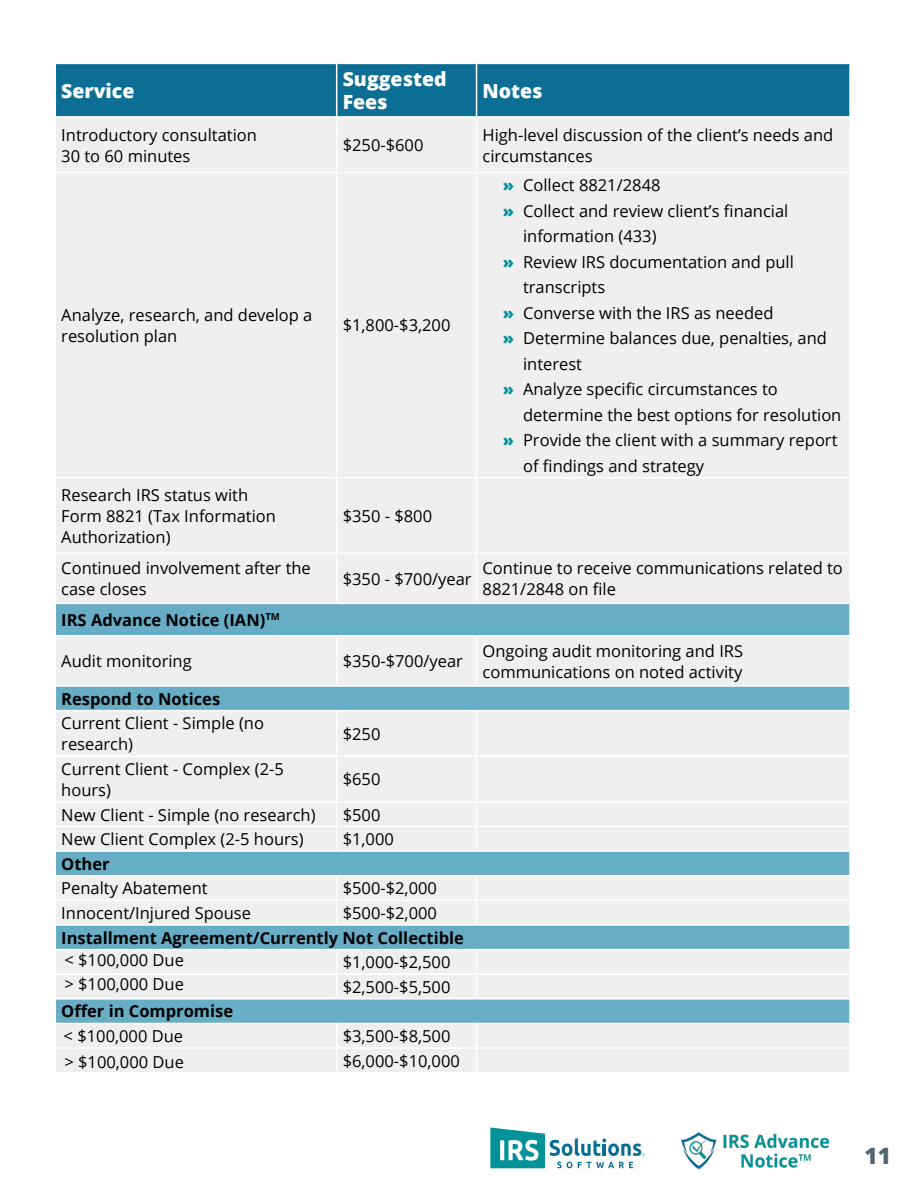
<style>
.page{position:relative;width:918px;height:1188px;background:#fff}
.page>*{position:absolute;margin:0;border:0;box-sizing:border-box;transform-origin:0 0}
.t1{font:800 22.5px "Open Sans";color:#506573}
.t2{font:800 19.5px/22.5px "Open Sans";color:#fff}
.t3{font:16.5px/21px "Open Sans";color:#000}
.t4{font:700 16.5px "Open Sans";color:#000}
.s1{font-weight:800;color:#009196}
</style>
<div class="page">
<svg style="left:490px;top:1128px;width:155px;height:40px"></svg>
<img style="left:681px;top:1132px;width:149px;height:38px">
<div style="left:56px;top:64px;width:793px;height:52px;background:#0c6e95"></div>
<div style="left:56px;top:118px;width:793px;height:954px;background:#efeff0"></div>
<div style="left:55px;top:603px;width:795px;height:33px;background:#67adc5"></div>
<svg style="left:56px;top:687px;width:793px;height:336px;fill:#efeff0"></svg>
<hr style="left:336px;top:118px;width:1px;height:54px;background:#fff">
<hr style="left:476px;top:118px;width:1px;height:54px;background:#fff">
<hr style="left:55px;top:172px;width:282px;height:1px;background:#fff">
<hr style="left:337px;top:172px;width:140px;height:1px;background:#fff">
<hr style="left:336px;top:173px;width:1px;height:304px;background:#fff">
<hr style="left:477px;top:172px;width:374px;height:1px;background:#fff">
<hr style="left:476px;top:173px;width:1px;height:304px;background:#fff">
<hr style="left:55px;top:477px;width:282px;height:1px;background:#fff">
<hr style="left:337px;top:477px;width:140px;height:1px;background:#fff">
<hr style="left:336px;top:478px;width:1px;height:75px;background:#fff">
<hr style="left:477px;top:477px;width:374px;height:1px;background:#fff">
<hr style="left:476px;top:478px;width:1px;height:75px;background:#fff">
<hr style="left:55px;top:553px;width:282px;height:1px;background:#fff">
<hr style="left:337px;top:553px;width:140px;height:1px;background:#fff">
<hr style="left:336px;top:554px;width:1px;height:49px;background:#fff">
<hr style="left:477px;top:553px;width:374px;height:1px;background:#fff">
<hr style="left:476px;top:554px;width:1px;height:49px;background:#fff">
<hr style="left:55px;top:603px;width:282px;height:1px;background:#fff">
<hr style="left:55px;top:604px;width:1px;height:31px;background:#fff">
<hr style="left:337px;top:603px;width:140px;height:1px;background:#fff">
<hr style="left:477px;top:603px;width:374px;height:1px;background:#fff">
<hr style="left:849px;top:604px;width:2px;height:31px;background:#fff">
<hr style="left:55px;top:635px;width:282px;height:2px;background:#fff">
<hr style="left:337px;top:635px;width:140px;height:2px;background:#fff">
<hr style="left:336px;top:637px;width:1px;height:48px;background:#fff">
<hr style="left:477px;top:635px;width:374px;height:2px;background:#fff">
<hr style="left:476px;top:637px;width:1px;height:48px;background:#fff">
<hr style="left:336px;top:711px;width:1px;height:44px;background:#fff">
<hr style="left:476px;top:711px;width:1px;height:44px;background:#fff">
<hr style="left:55px;top:755px;width:282px;height:2px;background:#fff">
<hr style="left:337px;top:755px;width:140px;height:2px;background:#fff">
<hr style="left:336px;top:757px;width:1px;height:44px;background:#fff">
<hr style="left:477px;top:755px;width:374px;height:2px;background:#fff">
<hr style="left:476px;top:757px;width:1px;height:44px;background:#fff">
<hr style="left:55px;top:801px;width:282px;height:2px;background:#fff">
<hr style="left:337px;top:801px;width:140px;height:2px;background:#fff">
<hr style="left:477px;top:801px;width:374px;height:2px;background:#fff">
<hr style="left:55px;top:826px;width:282px;height:1px;background:#fff">
<hr style="left:337px;top:826px;width:140px;height:1px;background:#fff">
<svg style="left:336px;top:803px;width:1px;height:47px"></svg>
<hr style="left:477px;top:826px;width:374px;height:1px;background:#fff">
<svg style="left:476px;top:803px;width:1px;height:47px"></svg>
<hr style="left:55px;top:900px;width:282px;height:1px;background:#fff">
<hr style="left:337px;top:900px;width:140px;height:1px;background:#fff">
<svg style="left:336px;top:876px;width:1px;height:48px"></svg>
<hr style="left:477px;top:900px;width:374px;height:1px;background:#fff">
<svg style="left:476px;top:876px;width:1px;height:48px"></svg>
<hr style="left:55px;top:973px;width:282px;height:2px;background:#fff">
<hr style="left:337px;top:973px;width:140px;height:2px;background:#fff">
<svg style="left:336px;top:950px;width:1px;height:48px"></svg>
<hr style="left:477px;top:973px;width:374px;height:2px;background:#fff">
<svg style="left:476px;top:950px;width:1px;height:48px"></svg>
<hr style="left:55px;top:1047px;width:282px;height:2px;background:#fff">
<hr style="left:337px;top:1047px;width:140px;height:2px;background:#fff">
<svg style="left:336px;top:1024px;width:1px;height:48px"></svg>
<hr style="left:477px;top:1047px;width:374px;height:2px;background:#fff">
<svg style="left:476px;top:1024px;width:1px;height:48px"></svg>
<hr style="left:336px;top:64px;width:1px;height:52px;background:#fff">
<hr style="left:476px;top:64px;width:1px;height:52px;background:#fff">
<hr style="left:55px;top:685px;width:282px;height:2px;background:#fff">
<hr style="left:337px;top:685px;width:140px;height:2px;background:#fff">
<hr style="left:477px;top:685px;width:374px;height:2px;background:#fff">
<hr style="left:55px;top:710px;width:282px;height:1px;background:#fff">
<hr style="left:337px;top:710px;width:140px;height:1px;background:#fff">
<hr style="left:477px;top:710px;width:374px;height:1px;background:#fff">
<hr style="left:55px;top:850px;width:282px;height:2px;background:#fff">
<hr style="left:337px;top:850px;width:140px;height:2px;background:#fff">
<hr style="left:477px;top:850px;width:374px;height:2px;background:#fff">
<hr style="left:55px;top:875px;width:282px;height:1px;background:#fff">
<hr style="left:337px;top:875px;width:140px;height:1px;background:#fff">
<hr style="left:477px;top:875px;width:374px;height:1px;background:#fff">
<hr style="left:55px;top:924px;width:282px;height:2px;background:#fff">
<hr style="left:337px;top:924px;width:140px;height:2px;background:#fff">
<hr style="left:477px;top:924px;width:374px;height:2px;background:#fff">
<hr style="left:55px;top:949px;width:282px;height:1px;background:#fff">
<hr style="left:337px;top:949px;width:140px;height:1px;background:#fff">
<hr style="left:477px;top:949px;width:374px;height:1px;background:#fff">
<hr style="left:55px;top:998px;width:282px;height:2px;background:#fff">
<hr style="left:337px;top:998px;width:140px;height:2px;background:#fff">
<hr style="left:477px;top:998px;width:374px;height:2px;background:#fff">
<hr style="left:55px;top:1023px;width:282px;height:1px;background:#fff">
<hr style="left:337px;top:1023px;width:140px;height:1px;background:#fff">
<hr style="left:477px;top:1023px;width:374px;height:1px;background:#fff">
<p class="t2" style="left:61px;top:78px;width:75px">Service</p>
<p class="t2" style="left:343px;top:67px;width:105px">Suggested<br>Fees</p>
<p class="t2" style="left:483px;top:78px;width:62px">Notes</p>
<p class="t3" style="left:61px;top:124px;width:197px">Introductory consultation<br>30 to 60 minutes</p>
<p class="t3" style="left:343px;top:134px;width:82px">$250-$600</p>
<p class="t3" style="left:483px;top:124px;width:352px">High-level discussion of the client’s needs and circumstances</p>
<p class="t3" style="left:61px;top:304px;width:253px">Analyze, research, and develop a resolution plan</p>
<p class="t3" style="left:343px;top:315px;width:109px">$1,800-$3,200</p>
<p class="t3" style="left:61px;top:484px;width:216px">Research IRS status with<br>Form 8821 (Tax Information<br>Authorization)</p>
<p class="t3" style="left:343px;top:505px;width:91px">$350 - $800</p>
<p class="t3" style="left:503px;top:174px;width:159px"><span class="s1">»</span> Collect 8821/2848</p>
<p class="t3" style="left:503px;top:200px;width:287px"><span class="s1">»</span> Collect and review client’s financial</p>
<p class="t3" style="left:523px;top:225px;width:135px">information (433)</p>
<p class="t3" style="left:503px;top:251px;width:293px"><span class="s1">»</span> Review IRS documentation and pull</p>
<p class="t3" style="left:523px;top:276px;width:84px">transcripts</p>
<p class="t3" style="left:503px;top:302px;width:272px"><span class="s1">»</span> Converse with the IRS as needed</p>
<p class="t3" style="left:503px;top:327px;width:326px"><span class="s1">»</span> Determine balances due, penalties, and</p>
<p class="t3" style="left:523px;top:353px;width:61px">interest</p>
<p class="t3" style="left:503px;top:378px;width:277px"><span class="s1">»</span> Analyze specific circumstances to</p>
<p class="t3" style="left:523px;top:404px;width:320px">determine the best options for resolution</p>
<p class="t3" style="left:503px;top:429px;width:336px"><span class="s1">»</span> Provide the client with a summary report</p>
<p class="t3" style="left:523px;top:455px;width:183px">of findings and strategy</p>
<p class="t3" style="left:61px;top:557px;width:251px">Continued involvement after the case closes</p>
<p class="t3" style="left:343px;top:568px;width:130px">$350 - $700/year</p>
<p class="t3" style="left:483px;top:557px;width:362px">Continue to receive communications related to<br>8821/2848 on file</p>
<p class="t4" style="left:61px;top:608px;width:220px">IRS Advance Notice (IAN)<sup>TM</sup></p>
<p class="t3" style="left:61px;top:650px;width:132px">Audit monitoring</p>
<p class="t3" style="left:343px;top:650px;width:122px">$350-$700/year</p>
<p class="t3" style="left:483px;top:640px;width:262px">Ongoing audit monitoring and IRS communications on noted activity</p>
<p class="t4" style="left:61px;top:687px;width:160px">Respond to Notices</p>
<p class="t3" style="left:61px;top:712px;width:204px">Current Client - Simple (no research)</p>
<p class="t3" style="left:343px;top:723px;width:39px">$250</p>
<p class="t3" style="left:61px;top:758px;width:224px">Current Client - Complex (2-5 hours)</p>
<p class="t3" style="left:343px;top:768px;width:39px">$650</p>
<p class="t3" style="left:61px;top:804px;width:256px">New Client - Simple (no research)</p>
<p class="t3" style="left:343px;top:804px;width:39px">$500</p>
<p class="t3" style="left:61px;top:828px;width:244px">New Client Complex (2-5 hours)</p>
<p class="t3" style="left:343px;top:828px;width:53px">$1,000</p>
<p class="t4" style="left:61px;top:852px;width:50px">Other</p>
<p class="t3" style="left:61px;top:877px;width:148px">Penalty Abatement</p>
<p class="t3" style="left:343px;top:877px;width:96px">$500-$2,000</p>
<p class="t3" style="left:61px;top:902px;width:191px">Innocent/Injured Spouse</p>
<p class="t3" style="left:343px;top:902px;width:96px">$500-$2,000</p>
<p class="t4" style="left:61px;top:926px;width:404px">Installment Agreement/Currently Not Collectible</p>
<p class="t3" style="left:64px;top:973px;width:121px">&gt; $100,000 Due</p>
<p class="t3" style="left:64px;top:949px;width:121px">&lt; $100,000 Due</p>
<p class="t3" style="left:343px;top:950px;width:109px;line-height:24.6px">$1,000-$2,500 $2,500-$5,500</p>
<p class="t4" style="left:61px;top:1000px;width:173px">Offer in Compromise</p>
<p class="t3" style="left:64px;top:1051px;width:121px">&gt; $100,000 Due</p>
<p class="t3" style="left:64px;top:1025px;width:121px">&lt; $100,000 Due</p>
<p class="t3" style="left:343px;top:1023px;width:119px;line-height:24.6px">$3,500-$8,500 $6,000-$10,000</p>
<h1 class="t1" style="left:865px;top:1139px;width:28px">11</h1>
</div>
